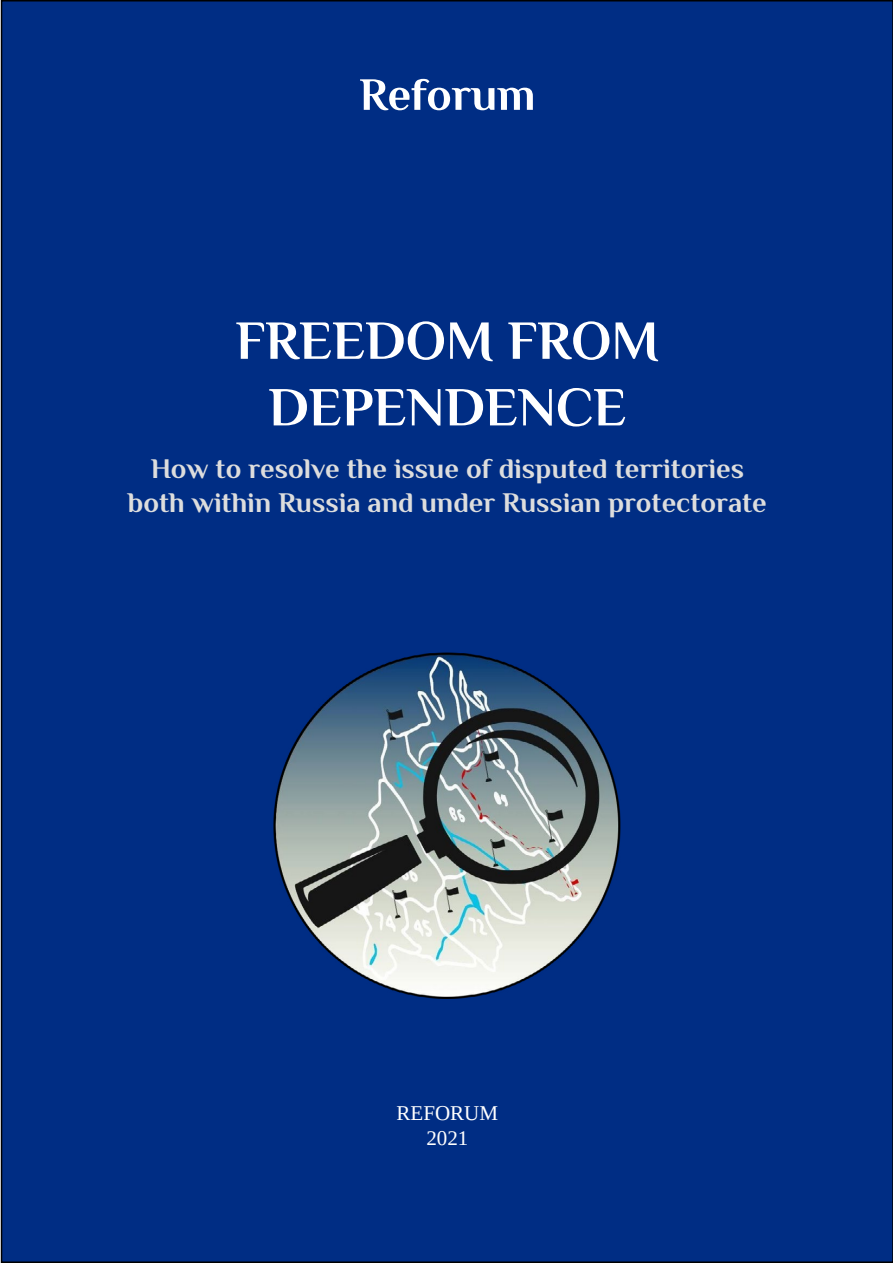
<style>
.page{position:relative;width:893px;height:1263px;background:#fff}
.page>*{position:absolute;margin:0;border:0;box-sizing:border-box;transform-origin:0 0}
.Heading_1{font:700 55.05px/66.6px "Philosopher";color:#fff;text-align:center}
.Heading_1-2{font:700 28.5px/34.2px "Philosopher";color:#ddd;text-align:center}
.t1{font:21px/25.2px "Tinos";color:#fff;text-align:center}
</style>
<div class="page">
<div style="left:2px;top:1px;width:891px;height:1261px;background:#002d84"></div>
<svg style="left:360px;top:79px;width:173px;height:31px"></svg>
<img style="left:273px;top:652px;width:348px;height:346px">
<p class="Heading_1" style="left:235px;top:307px;width:425px">FREEDOM FROM<br>DEPENDENCE</p>
<p class="Heading_1-2" style="left:128px;top:451px;width:640px">How to resolve the issue of disputed territories both within Russia and under Russian protectorate</p>
<p class="t1" style="left:397px;top:1100px;width:103px">REFORUM<br>2021</p>
</div>
